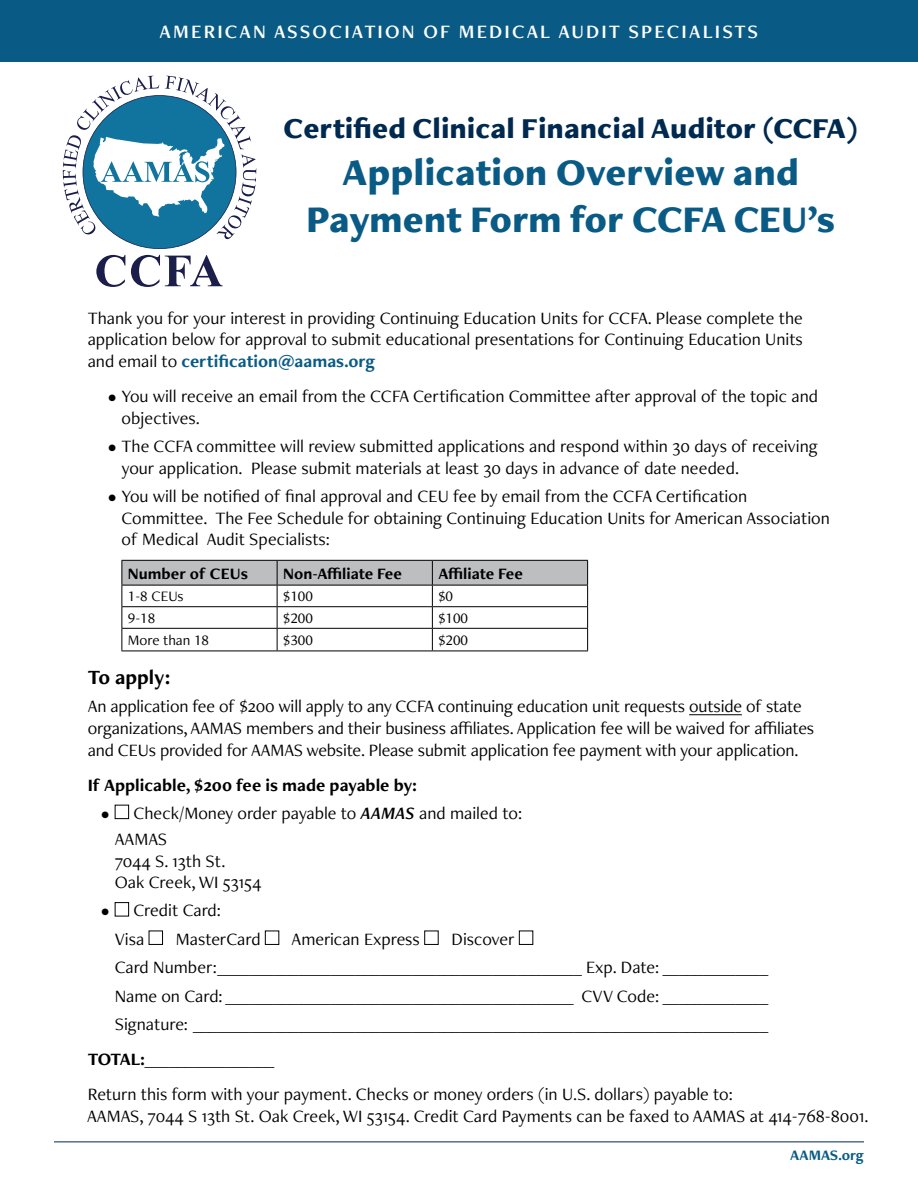
<style>
.page{position:relative;width:918px;height:1188px;background:#fff}
.page>*{position:absolute;margin:0;border:0;box-sizing:border-box;transform-origin:0 0}
.t1{font:900 39px/46.8px "Freight Neo Pro";color:#095b86;text-align:center}
.t2{font:900 30px "Freight Neo Pro";color:#00294f}
.t3{font:700 21px "Freight Neo Pro";color:#000}
.t4{font:19.65px "Freight Neo Pro Semi";letter-spacing:.11em;color:#fff}
.t5{font:18px/21.6px "Freight Neo Pro";color:#000}
.t6{font:700 18px "Freight Neo Pro";color:#000}
.t7{font:700 16.5px "Freight Neo Pro";color:#000}
.t8{font:15px "Freight Neo Pro";color:#000}
.t9{font:700 15px "Freight Neo Pro";color:#095b86}
.s1{font-weight:700;color:#095b86}
.s2{font-family:"Freight Neo Pro Semi";font-style:italic}
.s3{font-weight:700}
</style>
<div class="page">
<div style="left:0;top:0;width:918px;height:61px;background:#095b86"></div>
<hr style="left:54px;top:1142px;width:810px;height:1px;background:#00294f">
<hr style="left:689px;top:714px;width:53px;height:1px;background:#000">
<svg style="left:122px;top:560px;width:466px;height:91px"></svg>
<hr style="left:122px;top:651px;width:155px;height:1px;background:#000">
<hr style="left:277px;top:651px;width:155px;height:1px;background:#000">
<hr style="left:432px;top:651px;width:156px;height:1px;background:#000">
<div style="left:115px;top:805px;width:14px;height:14px;border:1px solid #000"></div>
<div style="left:115px;top:902px;width:14px;height:14px;border:1px solid #000"></div>
<div style="left:149px;top:931px;width:14px;height:14px;border:1px solid #000"></div>
<div style="left:265px;top:931px;width:14px;height:14px;border:1px solid #000"></div>
<div style="left:424px;top:931px;width:15px;height:14px;border:1px solid #000"></div>
<div style="left:519px;top:931px;width:14px;height:14px;border:1px solid #000"></div>
<svg style="left:96px;top:255px;width:29px;height:32px"></svg>
<svg style="left:131px;top:255px;width:92px;height:32px"></svg>
<svg style="left:63px;top:76px;width:193px;height:173px"></svg>
<p class="t4" style="left:160px;top:18px;width:600px">AMERICAN ASSOCIATION OF MEDICAL AUDIT SPECIALISTS</p>
<h2 class="t2" style="left:283px;top:107px;width:576px">Certified Clinical Financial Auditor (CCFA)</h2>
<h1 class="t1" style="left:306px;top:147px;width:530px">Application Overview and<br>Payment Form for CCFA CEU’s</h1>
<p class="t5" style="left:88px;top:307px;width:717px;text-align:justify">Thank you for your interest in providing Continuing Education Units for CCFA. Please complete the application below for approval to submit educational presentations for Continuing Education Units and email to <span class="s1">certification@aamas.org</span></p>
<p class="t5" style="left:122px;top:385px;width:698px;text-indent:-14px">• You will receive an email from the CCFA Certification Committee after approval of the topic and objectives.</p>
<p class="t5" style="left:122px;top:435px;width:698px;text-indent:-14px">• The CCFA committee will review submitted applications and respond within 30 days of receiving your application. Please submit materials at least 30 days in advance of date needed.</p>
<p class="t5" style="left:122px;top:485px;width:710px;text-indent:-14px">• You will be notified of final approval and CEU fee by email from the CCFA Certification<br>Committee. The Fee Schedule for obtaining Continuing Education Units for American Association of Medical Audit Specialists:</p>
<p class="t7" style="left:128px;top:562px;width:122px">Number of CEUs</p>
<p class="t7" style="left:283px;top:562px;width:120px">Non-Affiliate Fee</p>
<p class="t7" style="left:438px;top:562px;width:86px">Affiliate Fee</p>
<p class="t8" style="left:128px;top:586px;width:57px">1-8 CEUs</p>
<p class="t8" style="left:283px;top:586px;width:31px">$100</p>
<p class="t8" style="left:438px;top:586px;width:16px">$0</p>
<p class="t8" style="left:128px;top:608px;width:29px">9-18</p>
<p class="t8" style="left:283px;top:608px;width:31px">$200</p>
<p class="t8" style="left:438px;top:608px;width:31px">$100</p>
<p class="t8" style="left:128px;top:630px;width:83px">More than 18</p>
<p class="t8" style="left:283px;top:630px;width:31px">$300</p>
<p class="t8" style="left:438px;top:630px;width:31px">$200</p>
<p class="t3" style="left:88px;top:663px;width:84px">To apply:</p>
<p class="t5" style="left:88px;top:695px;width:728px">An application fee of $200 will apply to any CCFA continuing education unit requests outside of state organizations, AAMAS members and their business affiliates. Application fee will be waived for affiliates and CEUs provided for AAMAS website. Please submit application fee payment with your application.</p>
<p class="t6" style="left:88px;top:773px;width:331px">If Applicable, $200 fee is made payable by:</p>
<p class="t5" style="left:115px;top:800px;width:409px;line-height:26px;text-indent:-13px">• Check/Money order payable to <span class="s2">AAMAS</span> and mailed to:<br>AAMAS</p>
<p class="t5" style="left:115px;top:849px;width:148px">7044 S. 13th St.<br>Oak Creek, WI 53154</p>
<p class="t5" style="left:115px;top:896px;width:108px;line-height:28.3px;text-indent:-14px">• Credit Card:<br>Visa</p>
<p class="t5" style="left:176px;top:928px;width:86px">MasterCard</p>
<p class="t5" style="left:292px;top:928px;width:130px">American Express</p>
<p class="t5" style="left:115px;top:924px;width:655px;line-height:28.3px;text-indent:337px">Discover<br>Card Number:_____________________________________________ Exp. Date: _____________ Name on Card: ___________________________________________ CVV Code: _____________ Signature: _______________________________________________________________________</p>
<p class="t5" style="left:88px;top:1041px;width:647px;line-height:35.1px"><span class="s3">TOTAL:</span>________________<br>Return this form with your payment. Checks or money orders (in U.S. dollars) payable to:</p>
<p class="t5" style="left:87px;top:1105px;width:783px">AAMAS, 7044 S 13th St. Oak Creek, WI 53154. Credit Card Payments can be faxed to AAMAS at 414-768-8001.</p>
<p class="t9" style="left:790px;top:1145px;width:75px">AAMAS.org</p>
</div>
